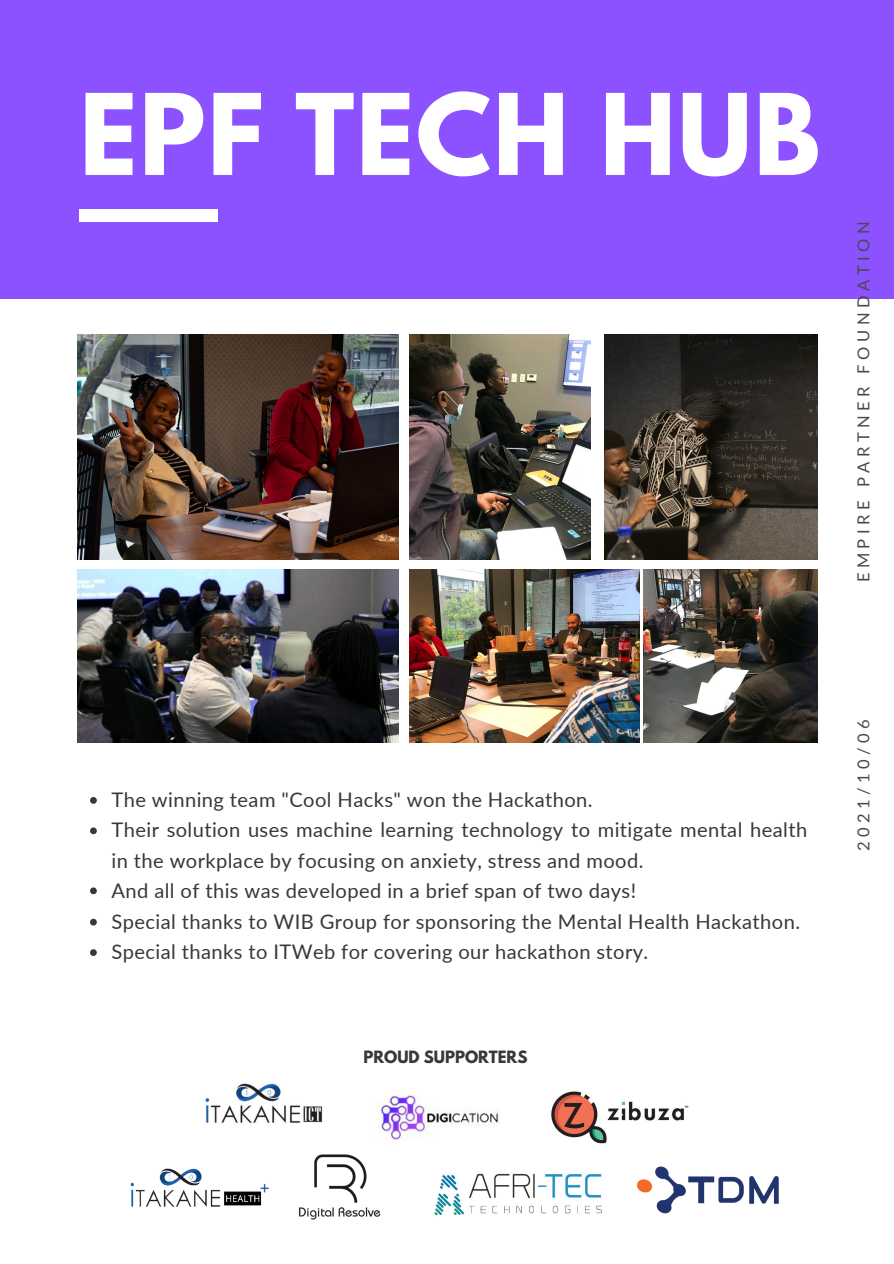
<style>
.page{position:relative;width:894px;height:1264px;background:#fff}
.page>*{position:absolute;margin:0;border:0;box-sizing:border-box;transform-origin:0 0}
.t1{font:700 99.45px "League Spartan";letter-spacing:.02em;color:#fff}
.t2{font:20.1px/30.5px "Lato";letter-spacing:.02em;color:#383838}
.t3{font:16.5px "Lato";letter-spacing:.27em;color:#4a4a4a}
.t4{font:700 15px "League Spartan";color:#383838}
</style>
<div class="page">
<div style="left:0;top:0;width:893px;height:299px;background:#8c52ff"></div>
<div style="left:80px;top:209px;width:138px;height:13px;background:#fff"></div>
<img style="left:78px;top:334px;width:320px;height:225px">
<img style="left:78px;top:569px;width:320px;height:173px">
<img style="left:409px;top:334px;width:181px;height:225px">
<img style="left:409px;top:569px;width:229px;height:173px">
<img style="left:604px;top:334px;width:213px;height:225px">
<svg style="left:90px;top:797px;width:7px;height:6px"></svg>
<svg style="left:90px;top:827px;width:7px;height:7px"></svg>
<svg style="left:90px;top:918px;width:7px;height:7px"></svg>
<svg style="left:90px;top:949px;width:7px;height:7px"></svg>
<svg style="left:90px;top:887px;width:7px;height:7px"></svg>
<img style="left:551px;top:1091px;width:137px;height:53px">
<img style="left:205px;top:1083px;width:118px;height:40px">
<img style="left:378px;top:1090px;width:122px;height:50px">
<img style="left:299px;top:1137px;width:110px;height:83px">
<img style="left:434px;top:1173px;width:168px;height:43px">
<img style="left:623px;top:1125px;width:156px;height:89px">
<img style="left:643px;top:570px;width:174px;height:172px">
<img style="left:130px;top:1168px;width:138px;height:39px">
<p class="t1" style="left:80px;top:85px;width:741px">EPF TECH HUB</p>
<p class="t3" style="left:853px;top:582px;width:362px;rotate:-90deg">EMPIRE PARTNER FOUNDATION</p>
<p class="t2" style="left:111px;top:783px;width:482px">The winning team "Cool Hacks" won the Hackathon.</p>
<p class="t2" style="left:111px;top:814px;width:697px">Their solution uses machine learning technology to mitigate mental health in the workplace by focusing on anxiety, stress and mood.</p>
<p class="t2" style="left:111px;top:875px;width:526px">And all of this was developed in a brief span of two days!</p>
<p class="t2" style="left:111px;top:905px;width:690px">Special thanks to WIB Group for sponsoring the Mental Health Hackathon.</p>
<p class="t2" style="left:111px;top:935px;width:538px">Special thanks to ITWeb for covering our hackathon story.</p>
<p class="t4" style="left:363px;top:1049px;width:165px">PROUD SUPPORTERS</p>
<p class="t3" style="left:853px;top:851px;width:134px;rotate:-90deg">2021/10/06</p>
</div>
